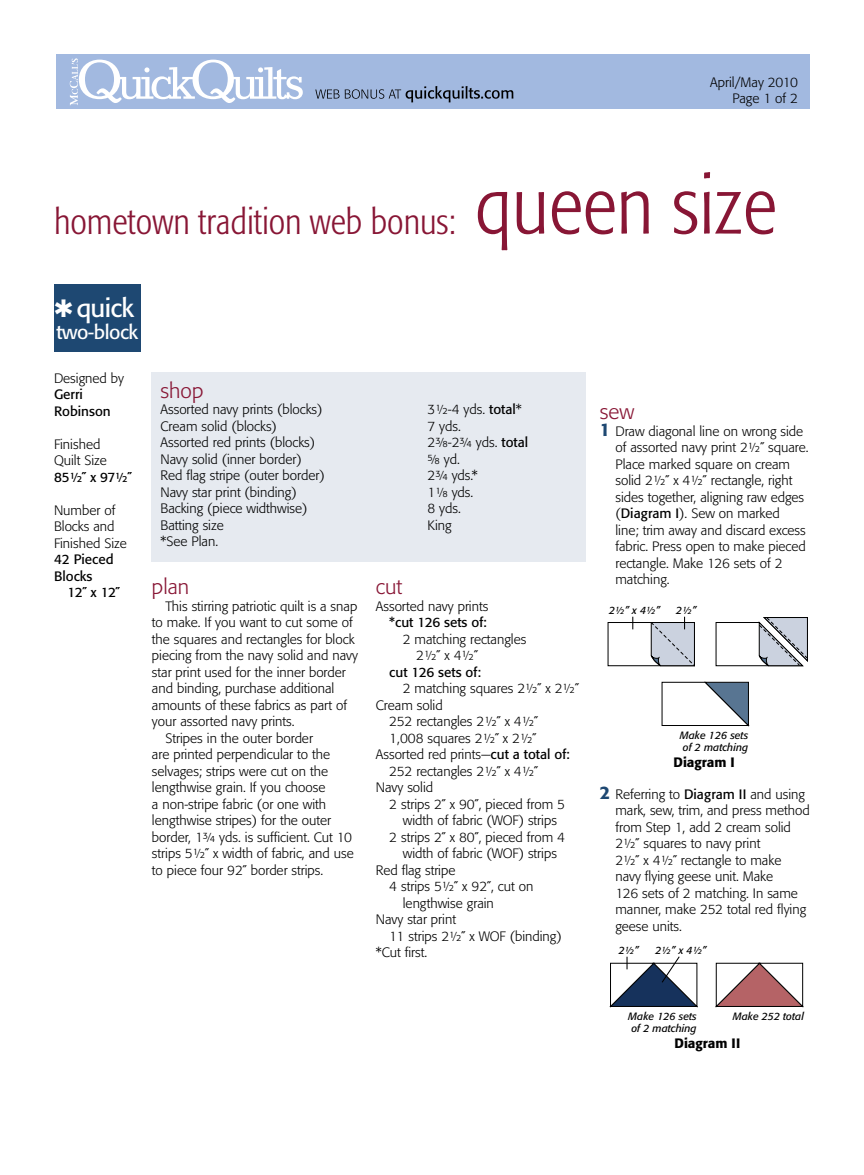
<style>
.page{position:relative;width:864px;height:1175px;background:#fff}
.page>*{position:absolute;margin:0;border:0;box-sizing:border-box;transform-origin:0 0}
.t1{font:300 condensed 81px "Formata";color:#881635}
.t2{font:300 condensed 36px "Formata";color:#881635}
.t3{font:25.5px "Formata";letter-spacing:-.025em;color:#fff}
.t4{font:300 21px "Formata";color:#881635}
.t5{font:19.5px "Formata";letter-spacing:-.025em;color:#fff}
.t6{font:300 13.5px/16.5px "Formata";color:#000}
.t7{font:13.5px/16.5px "Formata";color:#000}
.t8{font:500 13.5px "Formata";color:#000}
.t9{font:italic 10.5px/12px "Formata";color:#000}
.s1{font-weight:400}
.s2{font-family:"Formata Regular Expert";font-weight:400}
.s3{font-family:"Formata Light Expert";font-weight:400}
.s4{font-weight:500;font-size:18px;color:#1e4872}
.s5{font-family:"Formata Italic Expert";font-style:normal}
</style>
<div class="page">
<div style="left:54px;top:284px;width:87px;height:67px;background:#1e4872"></div>
<div style="left:57px;top:54px;width:753px;height:54px;background:#a2b9e0"></div>
<svg style="left:70px;top:58px;width:233px;height:47px"></svg>
<svg style="left:315px;top:86px;width:198px;height:16px"></svg>
<div style="left:152px;top:373px;width:434px;height:189px;background:#e6eaf0"></div>
<svg style="left:715px;top:962px;width:89px;height:45px"></svg>
<svg style="left:609px;top:956px;width:89px;height:51px"></svg>
<div style="left:608px;top:622px;width:87px;height:44px;border:1px solid #000"></div>
<svg style="left:715px;top:617px;width:93px;height:50px"></svg>
<svg style="left:661px;top:681px;width:89px;height:45px"></svg>
<svg style="left:632px;top:616px;width:1px;height:13px"></svg>
<svg style="left:650px;top:616px;width:45px;height:51px;background:#bcc1cb"></svg>
<p class="t6" style="left:710px;top:74px;width:89px;text-align:right">April/May 2010<br>Page 1 of 2</p>
<h2 class="t2" style="left:54px;top:200px;width:404px">hometown tradition web bonus:</h2>
<h3 class="t3" style="left:76px;top:292px;width:59px">quick</h3>
<h3 class="t5" style="left:56px;top:320px;width:83px">two-block</h3>
<h1 class="t1" style="left:475px;top:159px;width:303px">queen size</h1>
<p class="t6" style="left:54px;top:370px;width:72px">Designed by</p>
<p class="t7" style="left:54px;top:386px;width:58px">Gerri<br>Robinson</p>
<p class="t6" style="left:54px;top:436px;width:79px">Finished<br>Quilt Size<br><span class="s1">85</span><span class="s2">H</span><span class="s1">˝ x 97</span><span class="s2">H</span><span class="s1">˝</span></p>
<p class="t6" style="left:54px;top:502px;width:74px">Number of<br>Blocks and<br>Finished Size</p>
<p class="t7" style="left:54px;top:551px;width:61px">42 Pieced<br>Blocks</p>
<p class="t7" style="left:68px;top:584px;width:54px">12˝ x 12˝</p>
<h3 class="t4" style="left:160px;top:378px;width:44px">shop</h3>
<p class="t6" style="left:160px;top:401px;width:164px">Assorted navy prints (blocks)</p>
<p class="t6" style="left:428px;top:401px;width:96px">3<span class="s3">H</span>-4 yds. <span class="s1">total</span>*</p>
<p class="t6" style="left:160px;top:417px;width:118px">Cream solid (blocks)</p>
<p class="t6" style="left:428px;top:417px;width:35px">7 yds.</p>
<p class="t6" style="left:160px;top:434px;width:156px">Assorted red prints (blocks)</p>
<p class="t6" style="left:428px;top:434px;width:102px">2<span class="s3">K</span>-2<span class="s3">I</span> yds. <span class="s1">total</span></p>
<p class="t6" style="left:160px;top:450px;width:143px">Navy solid (inner border)</p>
<p class="t6" style="left:428px;top:450px;width:34px"><span class="s3">L</span> yd.</p>
<p class="t6" style="left:160px;top:467px;width:166px">Red flag stripe (outer border)</p>
<p class="t6" style="left:428px;top:467px;width:52px">2<span class="s3">I</span> yds.*</p>
<p class="t6" style="left:160px;top:483px;width:138px">Navy star print (binding)</p>
<p class="t6" style="left:428px;top:483px;width:47px">1<span class="s3">J</span> yds.</p>
<p class="t6" style="left:160px;top:500px;width:149px">Backing (piece widthwise)</p>
<p class="t6" style="left:428px;top:500px;width:35px">8 yds.</p>
<p class="t6" style="left:160px;top:516px;width:65px">Batting size</p>
<p class="t6" style="left:428px;top:516px;width:26px">King</p>
<p class="t6" style="left:160px;top:533px;width:59px">*See Plan.</p>
<h3 class="t4" style="left:152px;top:574px;width:39px">plan</h3>
<p class="t6" style="left:165px;top:598px;width:193px">This stirring patriotic quilt is a snap</p>
<p class="t6" style="left:152px;top:614px;width:202px">to make. If you want to cut some of</p>
<p class="t6" style="left:152px;top:631px;width:204px">the squares and rectangles for block</p>
<p class="t6" style="left:152px;top:647px;width:207px">piecing from the navy solid and navy</p>
<p class="t6" style="left:152px;top:664px;width:195px">star print used for the inner border</p>
<p class="t6" style="left:152px;top:680px;width:184px">and binding, purchase additional</p>
<p class="t6" style="left:152px;top:697px;width:197px">amounts of these fabrics as part of</p>
<p class="t6" style="left:152px;top:713px;width:144px">your assorted navy prints.</p>
<p class="t6" style="left:165px;top:730px;width:149px">Stripes in the outer border</p>
<p class="t6" style="left:152px;top:746px;width:180px">are printed perpendicular to the</p>
<p class="t6" style="left:152px;top:763px;width:178px">selvages; strips were cut on the</p>
<p class="t6" style="left:152px;top:779px;width:175px">lengthwise grain. If you choose</p>
<p class="t6" style="left:152px;top:796px;width:176px">a non-stripe fabric (or one with</p>
<p class="t6" style="left:152px;top:812px;width:181px">lengthwise stripes) for the outer</p>
<p class="t6" style="left:152px;top:829px;width:202px">border, 1<span class="s3">I</span> yds. is sufficient. Cut 10</p>
<p class="t6" style="left:152px;top:845px;width:203px">strips 5<span class="s3">H</span>˝ x width of fabric, and use</p>
<p class="t6" style="left:152px;top:862px;width:173px">to piece four 92˝ border strips.</p>
<h3 class="t4" style="left:376px;top:574px;width:28px">cut</h3>
<p class="t6" style="left:376px;top:598px;width:114px">Assorted navy prints</p>
<p class="t7" style="left:389px;top:614px;width:99px">*cut 126 sets of:</p>
<p class="t6" style="left:403px;top:631px;width:125px">2 matching rectangles</p>
<p class="t6" style="left:416px;top:647px;width:63px">2<span class="s3">H</span>˝ x 4<span class="s3">H</span>˝</p>
<p class="t7" style="left:389px;top:664px;width:93px">cut 126 sets of:</p>
<p class="t6" style="left:403px;top:680px;width:178px">2 matching squares 2<span class="s3">H</span>˝ x 2<span class="s3">H</span>˝</p>
<p class="t6" style="left:376px;top:697px;width:68px">Cream solid</p>
<p class="t6" style="left:389px;top:713px;width:150px">252 rectangles 2<span class="s3">H</span>˝ x 4<span class="s3">H</span>˝</p>
<p class="t6" style="left:389px;top:730px;width:149px">1,008 squares 2<span class="s3">H</span>˝ x 2<span class="s3">H</span>˝</p>
<p class="t6" style="left:376px;top:746px;width:196px">Assorted red prints—<span class="s1">cut a total of:</span></p>
<p class="t6" style="left:389px;top:763px;width:150px">252 rectangles 2<span class="s3">H</span>˝ x 4<span class="s3">H</span>˝</p>
<p class="t6" style="left:376px;top:779px;width:59px">Navy solid</p>
<p class="t6" style="left:389px;top:796px;width:177px">2 strips 2˝ x 90˝, pieced from 5</p>
<p class="t6" style="left:403px;top:812px;width:156px">width of fabric (WOF) strips</p>
<p class="t6" style="left:389px;top:829px;width:177px">2 strips 2˝ x 80˝, pieced from 4</p>
<p class="t6" style="left:403px;top:845px;width:156px">width of fabric (WOF) strips</p>
<p class="t6" style="left:376px;top:862px;width:81px">Red flag stripe</p>
<p class="t6" style="left:389px;top:878px;width:146px">4 strips 5<span class="s3">H</span>˝ x 92˝, cut on</p>
<p class="t6" style="left:403px;top:895px;width:93px">lengthwise grain</p>
<p class="t6" style="left:376px;top:911px;width:82px">Navy star print</p>
<p class="t6" style="left:389px;top:928px;width:174px">11 strips 2<span class="s3">H</span>˝ x WOF (binding)</p>
<p class="t6" style="left:376px;top:944px;width:53px">*Cut first.</p>
<h3 class="t4" style="left:600px;top:399px;width:36px">sew</h3>
<p class="t6" style="left:615px;top:422px;width:195px;text-indent:-16px"><span class="s4">1</span> Draw diagonal line on wrong side of assorted navy print 2<span class="s3">H</span>˝ square.<br>Place marked square on cream solid 2<span class="s3">H</span>˝ x 4<span class="s3">H</span>˝ rectangle, right sides together, aligning raw edges (<span class="s1">Diagram I</span>). Sew on marked<br>line; trim away and discard excess fabric. Press open to make pieced rectangle. Make 126 sets of 2 matching.</p>
<p class="t9" style="left:609px;top:604px;width:53px">2<span class="s5">½</span>” x 4<span class="s5">½</span>”</p>
<p class="t9" style="left:676px;top:604px;width:22px">2<span class="s5">½</span>”</p>
<p class="t9" style="left:680px;top:729px;width:70px">Make 126 sets of 2 matching</p>
<p class="t8" style="left:673px;top:754px;width:63px">Diagram I</p>
<p class="t6" style="left:615px;top:785px;width:196px;text-indent:-16px"><span class="s4">2</span> Referring to <span class="s1">Diagram II</span> and using mark, sew, trim, and press method from Step 1, add 2 cream solid<br>2<span class="s3">H</span>˝ squares to navy print<br>2<span class="s3">H</span>˝ x 4<span class="s3">H</span>˝ rectangle to make navy flying geese unit. Make<br>126 sets of 2 matching. In same manner, make 252 total red flying geese units.</p>
<p class="t9" style="left:619px;top:944px;width:22px">2<span class="s5">½</span>”</p>
<p class="t9" style="left:655px;top:944px;width:53px">2<span class="s5">½</span>” x 4<span class="s5">½</span>”</p>
<p class="t9" style="left:628px;top:1010px;width:70px">Make 126 sets of 2 matching</p>
<p class="t9" style="left:733px;top:1010px;width:73px">Make 252 total</p>
<p class="t8" style="left:674px;top:1035px;width:67px">Diagram II</p>
</div>
